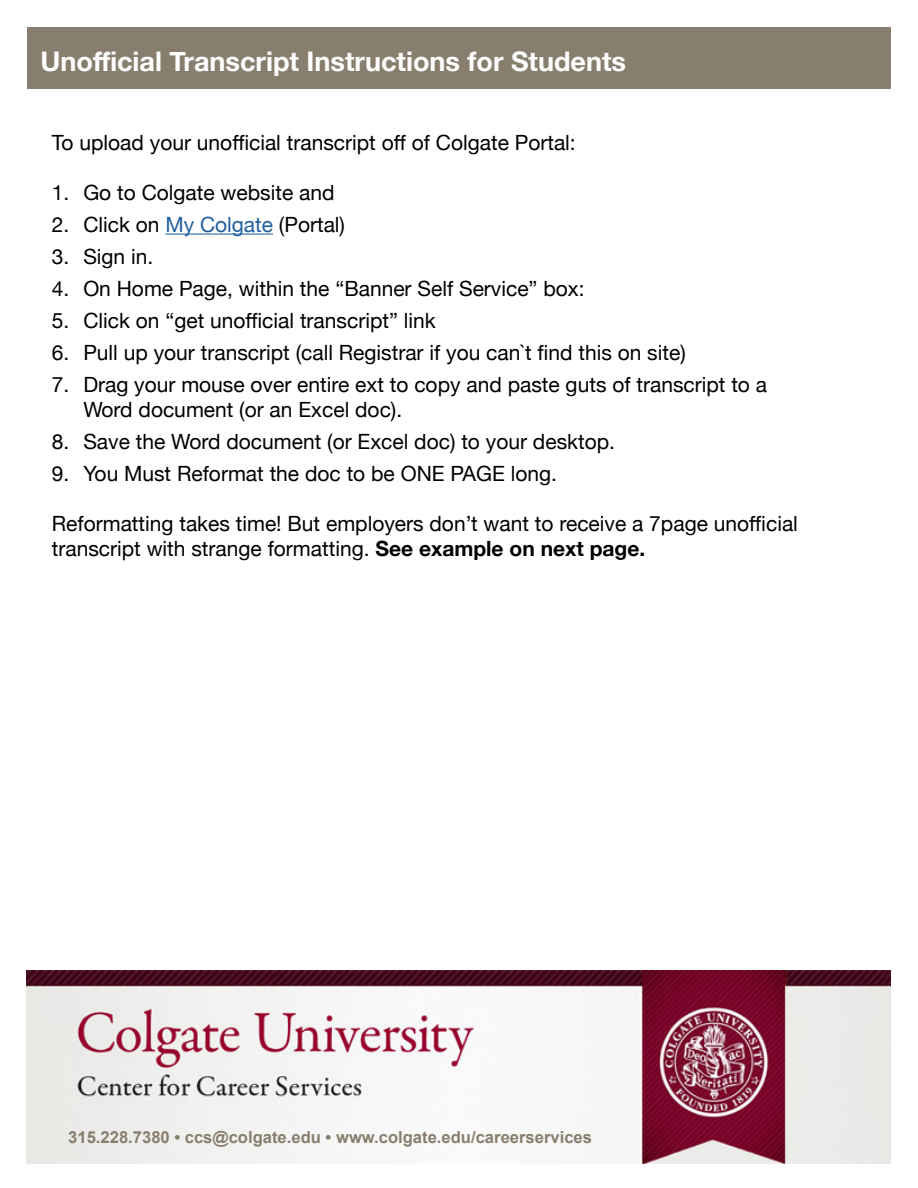
<style>
.page{position:relative;width:918px;height:1188px;background:#fff}
.page>*{position:absolute;margin:0;border:0;box-sizing:border-box;transform-origin:0 0}
.t1{font:700 27px "Helvetica Neue";color:#fff}
.t2{font:21px/25.2px "Helvetica Neue";color:#000}
.t3{font:700 16.65px "Arial";color:#887e6e}
.s1{color:#215e9e}
.s2{font-weight:700}
</style>
<div class="page">
<img style="left:26px;top:970px;width:865px;height:193px">
<div style="left:27px;top:27px;width:864px;height:62px;background:#887e6e"></div>
<hr style="left:165px;top:234px;width:108px;height:1px;background:#215e9e">
<p class="t1" style="left:40px;top:40px;width:587px">Unofficial Transcript Instructions for Students</p>
<p class="t2" style="left:52px;top:131px;width:525px">To upload your unofficial transcript off of Colgate Portal:</p>
<p class="t2" style="left:52px;top:181px;width:284px">1. Go to Colgate website and</p>
<p class="t2" style="left:52px;top:213px;width:295px">2. Click on <span class="s1">My Colgate</span> (Portal)</p>
<p class="t2" style="left:52px;top:245px;width:103px">3. Sign in.</p>
<p class="t2" style="left:52px;top:277px;width:534px">4. On Home Page, within the “Banner Self Service” box:</p>
<p class="t2" style="left:52px;top:309px;width:385px">5. Click on “get unofficial transcript” link</p>
<p class="t2" style="left:52px;top:341px;width:635px">6. Pull up your transcript (call Registrar if you can`t find this on site)</p>
<p class="t2" style="left:83px;top:373px;width:685px;text-indent:-32px">7. Drag your mouse over entire ext to copy and paste guts of transcript to a<br>Word document (or an Excel doc).</p>
<p class="t2" style="left:52px;top:430px;width:565px">8. Save the Word document (or Excel doc) to your desktop.</p>
<p class="t2" style="left:52px;top:462px;width:507px">9. You Must Reformat the doc to be ONE PAGE long.</p>
<p class="t2" style="left:52px;top:512px;width:748px">Reformatting takes time! But employers don’t want to receive a 7page unofficial transcript with strange formatting. <span class="s2">See example on next page.</span></p>
<p class="t3" style="left:68px;top:1126px;width:525px">315.228.7380 • ccs@colgate.edu • www.colgate.edu/careerservices</p>
</div>
